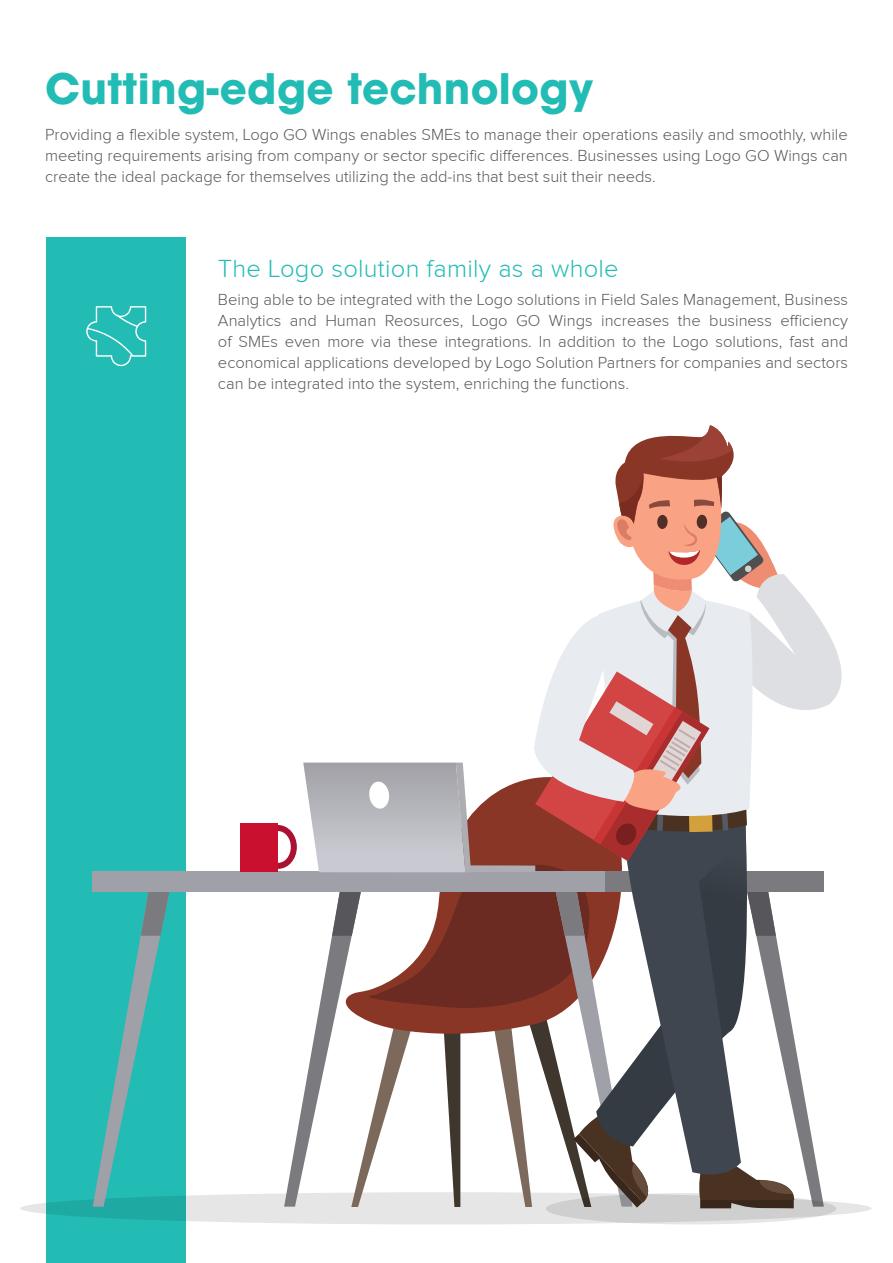
<style>
.page{position:relative;width:893px;height:1263px;background:#fff}
.page>*{position:absolute;margin:0;border:0;box-sizing:border-box;transform-origin:0 0}
.t1{font:42px "Bilgetech Custom Avant Garde";letter-spacing:.01em;color:#22bcb5}
.t2{font:300 25.5px "Proxima Nova";letter-spacing:.01em;color:#22bcb5}
.t3{font:300 16.5px/21px "Proxima Nova";color:#57585a;text-align:justify}
</style>
<div class="page">
<div style="left:46px;top:237px;width:140px;height:1026px;background:#22bcb5"></div>
<svg style="left:20px;top:1192px;width:852px;height:32px;background:#bad8d7"></svg>
<div style="left:93px;top:871px;width:731px;height:21px;background:#a0a0a8"></div>
<svg style="left:93px;top:892px;width:76px;height:314px"></svg>
<div style="left:240px;top:823px;width:38px;height:48px;background:#c9102f"></div>
<svg style="left:546px;top:1193px;width:290px;height:31px;background:#d0d0d0"></svg>
<svg style="left:273px;top:425px;width:599px;height:783px"></svg>
<svg style="left:86px;top:306px;width:60px;height:60px"></svg>
<p class="t1" style="left:45px;top:61px;width:550px">Cutting-edge technology</p>
<p class="t3" style="left:45px;top:124px;width:804px">Providing a flexible system, Logo GO Wings enables SMEs to manage their operations easily and smoothly, while meeting requirements arising from company or sector specific differences. Businesses using Logo GO Wings can create the ideal package for themselves utilizing the add-ins that best suit their needs.</p>
<p class="t2" style="left:218px;top:255px;width:402px">The Logo solution family as a whole</p>
<p class="t3" style="left:218px;top:289px;width:632px">Being able to be integrated with the Logo solutions in Field Sales Management, Business Analytics and Human Reosurces, Logo GO Wings increases the business efficiency of SMEs even more via these integrations. In addition to the Logo solutions, fast and economical applications developed by Logo Solution Partners for companies and sectors can be integrated into the system, enriching the functions.</p>
</div>
